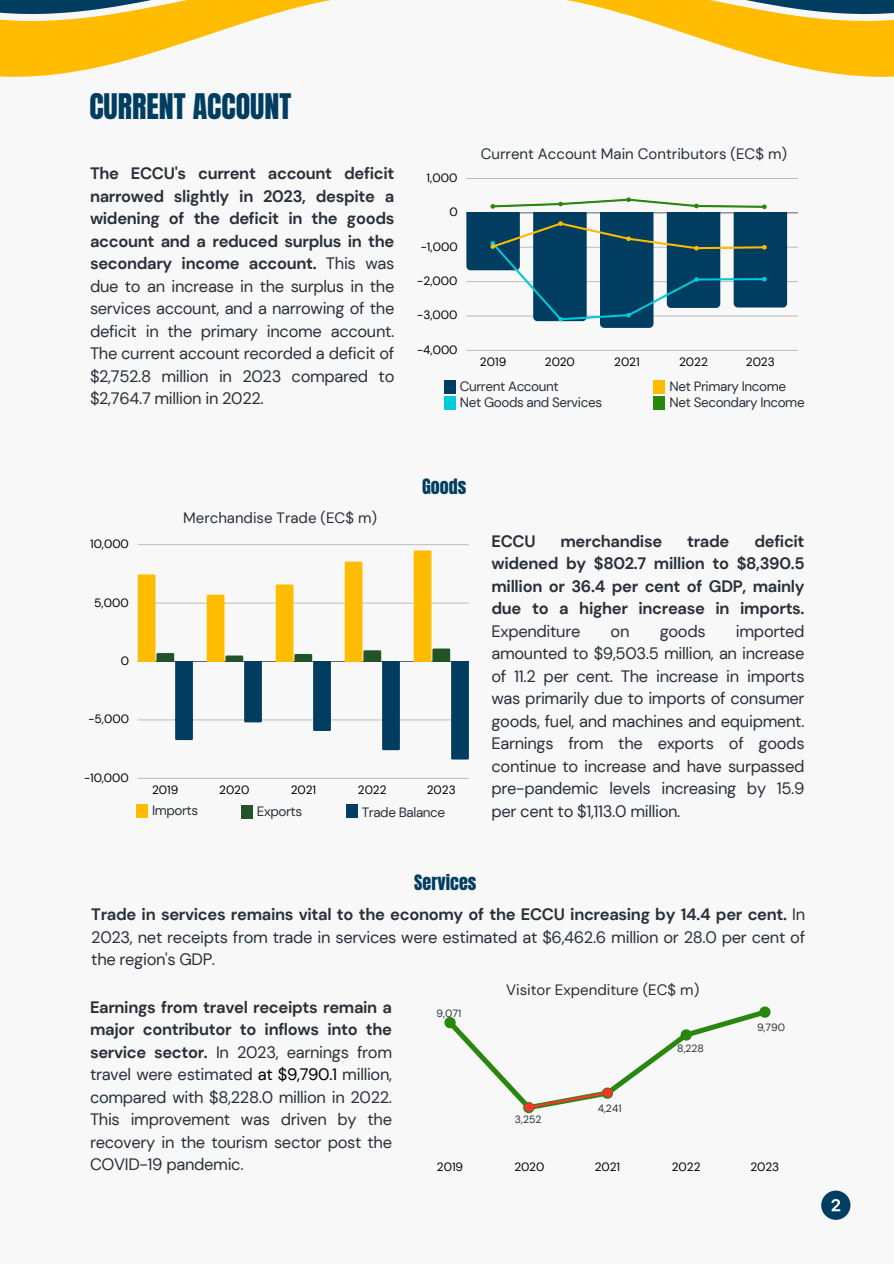
<style>
.page{position:relative;width:894px;height:1264px;background:#fff}
.page>*{position:absolute;margin:0;border:0;box-sizing:border-box;transform-origin:0 0}
.t1{font:30px "Anton";color:#003d60}
.t2{font:18px "Anton";color:#003d60}
.t3{font:16.5px/22.5px "DM Sans";letter-spacing:-.02em;color:#293039;text-align:justify}
.t4{font:700 16.5px/22.5px "DM Sans";letter-spacing:-.02em;color:#293039;text-align:justify}
.t5{font:15px "DM Sans";color:#293039}
.t6{font:13.5px "DM Sans";letter-spacing:-.03em;color:#293039}
.t7{font:12px "DM Sans";color:#000}
.t8{font:10.5px "DM Sans";color:#293039}
.s1{font-weight:700}
.s2{font-weight:400}
.s3{color:#000}
</style>
<div class="page">
<div style="left:0;top:0;width:893px;height:1263px;background:#f8f8f8"></div>
<svg style="left:0;top:0;width:893px;height:77px"></svg>
<hr style="left:466px;top:350px;width:387px;height:1px;background:#000">
<hr style="left:466px;top:316px;width:387px;height:1px;background:#000">
<hr style="left:466px;top:281px;width:387px;height:1px;background:#000">
<hr style="left:466px;top:247px;width:387px;height:1px;background:#000">
<hr style="left:466px;top:213px;width:387px;height:1px;background:#000">
<hr style="left:466px;top:178px;width:387px;height:1px;background:#000">
<hr style="left:138px;top:778px;width:331px;height:1px;background:#000">
<hr style="left:138px;top:719px;width:331px;height:1px;background:#000">
<hr style="left:138px;top:661px;width:331px;height:1px;background:#000">
<hr style="left:138px;top:603px;width:331px;height:1px;background:#000">
<hr style="left:138px;top:544px;width:331px;height:1px;background:#000">
<svg style="left:138px;top:574px;width:55px;height:166px"></svg>
<svg style="left:207px;top:594px;width:55px;height:128px"></svg>
<svg style="left:275px;top:584px;width:56px;height:147px"></svg>
<svg style="left:344px;top:561px;width:56px;height:189px"></svg>
<svg style="left:413px;top:550px;width:56px;height:209px"></svg>
<svg style="left:466px;top:197px;width:320px;height:131px"></svg>
<div style="left:798px;top:89px;width:95px;height:336px;background:#f8f8f8"></div>
<div style="left:444px;top:380px;width:11px;height:14px;background:#003d60"></div>
<div style="left:444px;top:397px;width:11px;height:13px;background:#00cadc"></div>
<div style="left:653px;top:380px;width:11px;height:14px;background:#ffbc00"></div>
<div style="left:653px;top:397px;width:11px;height:13px;background:#28870f"></div>
<div style="left:136px;top:804px;width:12px;height:13px;background:#ffbc00"></div>
<div style="left:346px;top:804px;width:11px;height:13px;background:#003d60"></div>
<div style="left:241px;top:805px;width:11px;height:13px;background:#235429"></div>
<svg style="left:821px;top:1190px;width:29px;height:29px"></svg>
<svg style="left:444px;top:1006px;width:327px;height:108px"></svg>
<div style="left:525px;top:1103px;width:7px;height:7px;background:#ff3131;border-radius:3px"></div>
<div style="left:524px;top:1102px;width:9px;height:9px;border:2px solid #ff3131;border-radius:3px"></div>
<div style="left:604px;top:1088px;width:7px;height:8px;background:#ff3131;border-radius:3px"></div>
<div style="left:603px;top:1087px;width:9px;height:10px;border:2px solid #ff3131;border-radius:3px"></div>
<h3 class="t1" style="left:89px;top:85px;width:203px">CURRENT ACCOUNT</h3>
<h3 class="t3" style="left:90px;top:162px;width:306px"><span class="s1">The ECCU's current account deficit narrowed slightly in 2023, despite a widening of the deficit in the goods account and a reduced surplus in the secondary income account.</span> This was due to an increase in the surplus in the services account, and a narrowing of the deficit in the primary income account.<br>The current account recorded a deficit of $2,752.8 million in 2023 compared to $2,764.7 million in 2022.</h3>
<p class="t7" style="left:426px;top:170px;width:32px">1,000</p>
<p class="t7" style="left:449px;top:204px;width:10px">0</p>
<p class="t7" style="left:420px;top:239px;width:38px">-1,000</p>
<p class="t7" style="left:417px;top:273px;width:42px">-2,000</p>
<p class="t7" style="left:417px;top:307px;width:42px">-3,000</p>
<p class="t7" style="left:417px;top:342px;width:42px">-4,000</p>
<h3 class="t5" style="left:480px;top:144px;width:308px">Current Account Main Contributors (EC$ m)</h3>
<p class="t7" style="left:480px;top:354px;width:28px">2019</p>
<p class="t7" style="left:544px;top:354px;width:31px">2020</p>
<p class="t7" style="left:614px;top:354px;width:27px">2021</p>
<p class="t7" style="left:679px;top:354px;width:30px">2022</p>
<p class="t7" style="left:745px;top:354px;width:30px">2023</p>
<p class="t6" style="left:459px;top:377px;width:100px">Current Account</p>
<p class="t6" style="left:459px;top:394px;width:144px">Net Goods and Services</p>
<h1 class="t6" style="left:669px;top:377px;width:118px">Net Primary Income</h1>
<h2 class="t6" style="left:669px;top:393px;width:137px">Net Secondary Income</h2>
<h2 class="t5" style="left:183px;top:507px;width:195px">Merchandise Trade (EC$ m)</h2>
<h2 class="t2" style="left:422px;top:473px;width:46px">Goods</h2>
<p class="t7" style="left:90px;top:536px;width:40px">10,000</p>
<p class="t7" style="left:94px;top:594px;width:36px">5,000</p>
<p class="t7" style="left:121px;top:653px;width:10px">0</p>
<p class="t7" style="left:88px;top:711px;width:42px">-5,000</p>
<p class="t7" style="left:84px;top:770px;width:46px">-10,000</p>
<p class="t7" style="left:152px;top:781px;width:28px">2019</p>
<p class="t7" style="left:219px;top:781px;width:31px">2020</p>
<p class="t7" style="left:291px;top:781px;width:27px">2021</p>
<p class="t7" style="left:358px;top:781px;width:30px">2022</p>
<p class="t7" style="left:427px;top:781px;width:30px">2023</p>
<h3 class="t6" style="left:152px;top:801px;width:48px">Imports</h3>
<h3 class="t6" style="left:257px;top:802px;width:47px">Exports</h3>
<h3 class="t6" style="left:361px;top:803px;width:85px">Trade Balance</h3>
<h3 class="t4" style="left:491px;top:530px;width:314px;text-indent:263px">deficit widened by $802.7 million to $8,390.5 million or 36.4 per cent of GDP, mainly due to a higher increase in imports.<br><span class="s2">Expenditure</span></h3>
<h3 class="t4" style="left:491px;top:530px;width:46px">ECCU</h3>
<h3 class="t4" style="left:560px;top:530px;width:103px">merchandise</h3>
<h3 class="t4" style="left:687px;top:530px;width:44px">trade</h3>
<h3 class="t3" style="left:491px;top:620px;width:314px;text-indent:244px">imported amounted to $9,503.5 million, an increase of 11.2 per cent. The increase in imports was primarily due to imports of consumer goods, fuel, and machines and equipment.<br>Earnings from the exports of goods continue to increase and have surpassed pre-pandemic levels increasing by 15.9 per cent to $1,113.0 million.</h3>
<h3 class="t3" style="left:610px;top:620px;width:20px">on</h3>
<h3 class="t3" style="left:659px;top:620px;width:47px">goods</h3>
<h3 class="t2" style="left:414px;top:869px;width:64px">Services</h3>
<h3 class="t3" style="left:91px;top:903px;width:715px"><span class="s1">Trade in services remains vital to the economy of the ECCU increasing by 14.4 per cent.</span> In 2023, net receipts from trade in services were estimated at $6,462.6 million or 28.0 per cent of the region's GDP.</h3>
<h2 class="t3" style="left:90px;top:995px;width:303px"><span class="s1">Earnings from travel receipts remain a major contributor to inflows into the service sector.</span> In 2023, earnings from travel were estimated <span class="s3">at $9,790.1</span> million, compared with $8,228.0 million in 2022.<br>This improvement was driven by the recovery in the tourism sector post the COVID-19 pandemic.</h2>
<p class="t7" style="left:363px;top:1000px;width:40px">10,000</p>
<p class="t7" style="left:367px;top:1029px;width:36px">8,000</p>
<p class="t7" style="left:367px;top:1088px;width:36px">4,000</p>
<p class="t7" style="left:367px;top:1117px;width:35px">2,000</p>
<h3 class="t8" style="left:436px;top:1006px;width:26px">9,071</h3>
<h2 class="t5" style="left:506px;top:979px;width:195px">Visitor Expenditure (EC$ m)</h2>
<p class="t8" style="left:515px;top:1112px;width:28px">3,252</p>
<p class="t8" style="left:597px;top:1101px;width:25px">4,241</p>
<h2 class="t8" style="left:677px;top:1041px;width:28px">8,228</h2>
<p class="t8" style="left:756px;top:1020px;width:29px">9,790</p>
<p class="t7" style="left:437px;top:1159px;width:28px">2019</p>
<p class="t7" style="left:514px;top:1159px;width:31px">2020</p>
<p class="t7" style="left:594px;top:1159px;width:27px">2021</p>
<p class="t7" style="left:671px;top:1159px;width:30px">2022</p>
<p class="t7" style="left:750px;top:1159px;width:30px">2023</p>
</div>
